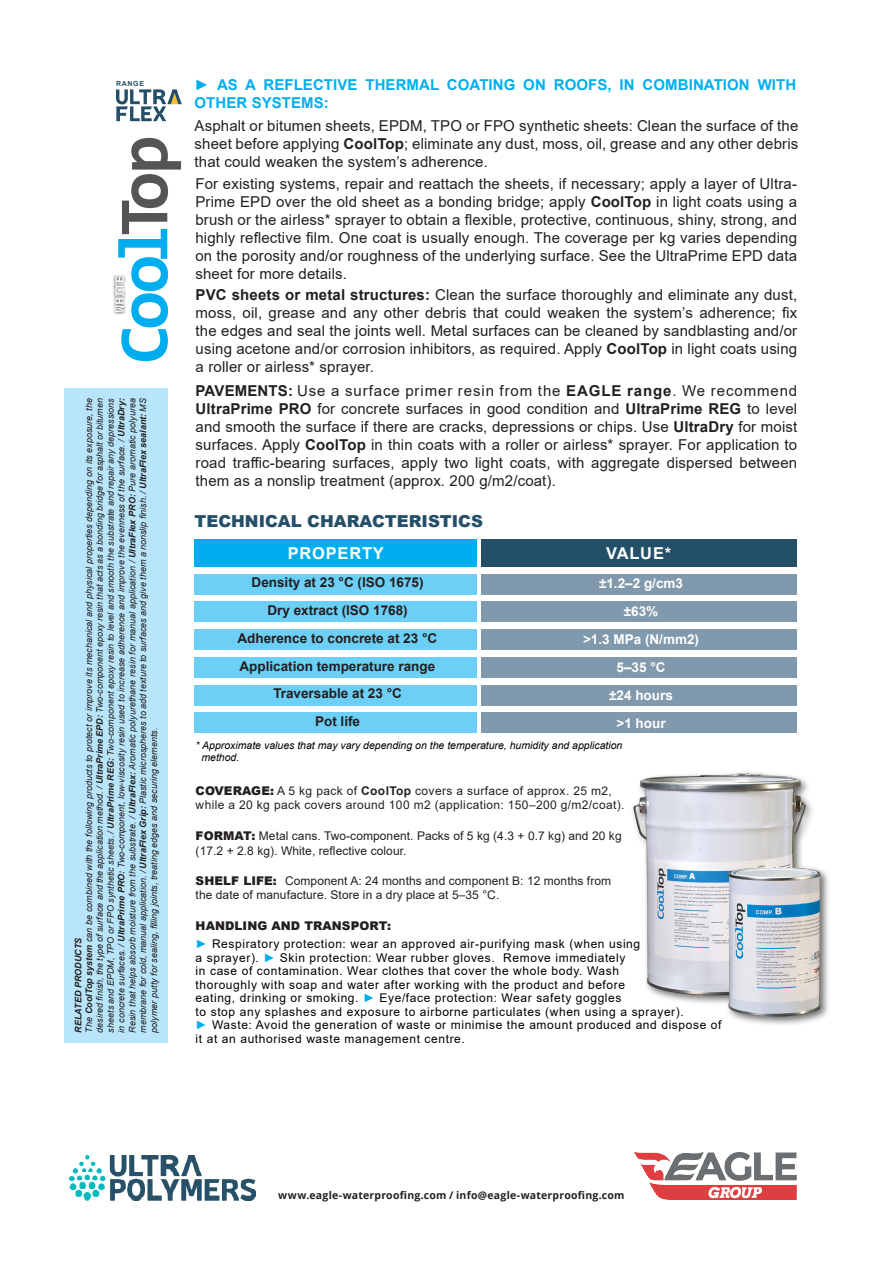
<style>
.page{position:relative;width:893px;height:1263px;background:#fff}
.page>*{position:absolute;margin:0;border:0;box-sizing:border-box;transform-origin:0 0}
.t1{font:700 70.95px "Consolas";letter-spacing:-.1em;color:#00aeef}
.t2{font:900 16.5px "Arial";color:#244f68}
.t3{font:700 16.5px "Arial";letter-spacing:.05em;color:#fff}
.t4{font:15px/18px "Arial";letter-spacing:.01em;color:#231f20;text-align:justify}
.t5{font:700 15px/18px "Arial";letter-spacing:.005em;color:#00aeef}
.t6{font:15px "Arial";letter-spacing:.06em;color:#231f20}
.t7{font:700 13.5px "Arial";color:#231f20}
.t8{font:700 13.5px "Arial";color:#fff}
.t9{font:12px "Arial";letter-spacing:.05em;color:#000}
.t10{font:12px "Arial";letter-spacing:.005em;color:#231f20}
.t11{font:12px "Arial";letter-spacing:.03em;color:#231f20}
.t12{font:900 12px "Arial";letter-spacing:.005em;color:#231f20}
.t13{font:italic 10.5px/12px "Arial";color:#000}
._420_DATA-Ultra_body{font:700 10.5px "Open Sans";letter-spacing:.02em;color:#231f20}
.t14{font:italic 9px/10.8px "Arial";color:#231f20;text-align:justify}
.t15{font:italic 700 9px "Arial";letter-spacing:-.005em;color:#231f20}
.t16{font:700 7.05px "Arial";letter-spacing:.1em;color:#244f68}
.s1{color:#545557}
.s2{font-weight:700}
.s3{font-weight:900}
.s4{color:#00aeef}
</style>
<div class="page">
<svg style="left:116px;top:89px;width:66px;height:32px"></svg>
<img style="left:70px;top:1155px;width:186px;height:45px">
<img style="left:635px;top:1153px;width:161px;height:46px">
<div style="left:195px;top:539px;width:282px;height:28px;background:#00aeef"></div>
<div style="left:195px;top:574px;width:282px;height:21px;background:#6bcff6"></div>
<div style="left:195px;top:601px;width:282px;height:21px;background:#6bcff6"></div>
<div style="left:195px;top:629px;width:282px;height:20px;background:#6bcff6"></div>
<div style="left:195px;top:656px;width:282px;height:21px;background:#6bcff6"></div>
<div style="left:195px;top:684px;width:282px;height:21px;background:#6bcff6"></div>
<div style="left:195px;top:712px;width:282px;height:21px;background:#6bcff6"></div>
<div style="left:481px;top:539px;width:315px;height:28px;background:#244f68"></div>
<div style="left:481px;top:574px;width:315px;height:21px;background:#8099ad"></div>
<div style="left:481px;top:601px;width:315px;height:21px;background:#8099ad"></div>
<div style="left:481px;top:629px;width:315px;height:20px;background:#8099ad"></div>
<div style="left:481px;top:656px;width:315px;height:21px;background:#8099ad"></div>
<div style="left:481px;top:684px;width:315px;height:21px;background:#8099ad"></div>
<div style="left:481px;top:712px;width:315px;height:21px;background:#8099ad"></div>
<div style="left:64px;top:388px;width:104px;height:655px;background:#b9e5fa"></div>
<img style="left:633px;top:772px;width:196px;height:253px">
<div style="left:112px;top:274px;width:15px;height:41px;background:#231f20;opacity:.97"></div>
<svg style="left:115px;top:277px;width:9px;height:35px"></svg>
<p class="t16" style="left:116px;top:78px;width:30px">RANGE</p>
<p class="t1" style="left:99px;top:364px;width:230px;rotate:-90deg">Cool<span class="s1">Top</span></p>
<p class="t14" style="left:84px;top:1032px;width:636px;rotate:-90deg">The <span class="s2">CoolTop system</span> can be combined with the following products to protect or improve its mechanical and physical properties depending on its exposure, the desired finish, the type of surface and the application method. /<span class="s2">UltraPrime EPD:</span> Two-component epoxy resin that acts as a bonding bridge for asphalt or bitumen sheets and EPDM, TPO or FPO synthetic sheets. / <span class="s2">UltraPrime REG:</span> Two-component epoxy resin to level and smooth the substrate and repair any depressions in concrete surfaces. / <span class="s2">UltraPrime PRO:</span> Two-component, low-viscosity resin used to increase adherence and improve the evenness of the surface. / <span class="s2">UltraDry:<br></span>Resin that helps absorb moisture from the substrate. / <span class="s2">UltraFlex:</span> Aromatic polyurethane resin for manual application / <span class="s2">UltraFlex PRO:</span> Pure aromatic polyurea membrane for cold, manual application. / <span class="s2">UltraFlex Grip:</span> Plastic microspheres to add texture to surfaces and give them a nonslip finish. / <span class="s2">UltraFlex sealant:</span> MS polymer putty for sealing, filling joints, treating edges and securing elements.</p>
<p class="t15" style="left:72px;top:1032px;width:96px;rotate:-90deg">RELATED PRODUCTS</p>
<p class="t5" style="left:195px;top:75px;width:603px"><span class="s3">►</span> AS A REFLECTIVE THERMAL COATING ON ROOFS, IN COMBINATION WITH<br>OTHER SYSTEMS:</p>
<p class="t4" style="left:195px;top:116px;width:605px">Asphalt or bitumen sheets, EPDM, TPO or FPO synthetic sheets: Clean the surface of the sheet before applying <span class="s2">CoolTop</span>; eliminate any dust, moss, oil, grease and any other debris that could weaken the system’s adherence.</p>
<p class="t4" style="left:195px;top:175px;width:603px">For existing systems, repair and reattach the sheets, if necessary; apply a layer of Ultra-Prime EPD over the old sheet as a bonding bridge; apply <span class="s2">CoolTop</span> in light coats using a brush or the airless* sprayer to obtain a flexible, protective, continuous, shiny, strong, and highly reflective film. One coat is usually enough. The coverage per kg varies depending on the porosity and/or roughness of the underlying surface. See the UltraPrime EPD data sheet for more details.</p>
<p class="t4" style="left:196px;top:286px;width:603px"><span class="s2">PVC sheets or metal structures:</span> Clean the surface thoroughly and eliminate any dust, moss, oil, grease and any other debris that could weaken the system’s adherence; fix the edges and seal the joints well. Metal surfaces can be cleaned by sandblasting and/or using acetone and/or corrosion inhibitors, as required. Apply <span class="s2">CoolTop</span> in light coats using a roller or airless* sprayer.</p>
<p class="t6" style="left:196px;top:380px;width:603px"><span class="s2">PAVEMENTS:</span> Use a surface primer resin from the <span class="s2">EAGLE range</span>. We recommend</p>
<p class="t4" style="left:196px;top:399px;width:603px"><span class="s2">UltraPrime PRO</span> for concrete surfaces in good condition and <span class="s2">UltraPrime REG</span> to level and smooth the surface if there are cracks, depressions or chips. Use <span class="s2">UltraDry</span> for moist surfaces. Apply <span class="s2">CoolTop</span> in thin coats with a roller or airless* sprayer. For application to road traffic-bearing surfaces, apply two light coats, with aggregate dispersed between them as a nonslip treatment (approx. 200 g/m2/coat).</p>
<p class="t2" style="left:195px;top:509px;width:290px">TECHNICAL CHARACTERISTICS</p>
<p class="t3" style="left:288px;top:541px;width:98px">PROPERTY</p>
<p class="t7" style="left:252px;top:572px;width:173px">Density at 23 °C (ISO 1675)</p>
<p class="t7" style="left:267px;top:600px;width:142px">Dry extract (ISO 1768)</p>
<p class="t7" style="left:237px;top:628px;width:201px">Adherence to concrete at 23 °C</p>
<p class="t7" style="left:239px;top:656px;width:197px">Application temperature range</p>
<p class="t7" style="left:273px;top:684px;width:130px">Traversable at 23 °C</p>
<p class="t7" style="left:315px;top:712px;width:47px">Pot life</p>
<p class="t3" style="left:606px;top:541px;width:66px">VALUE*</p>
<p class="t8" style="left:599px;top:574px;width:85px">±1.2–2 g/cm3</p>
<p class="t8" style="left:624px;top:602px;width:36px">±63%</p>
<p class="t8" style="left:583px;top:630px;width:117px">&gt;1.3 MPa (N/mm2)</p>
<p class="t8" style="left:617px;top:658px;width:50px">5–35 °C</p>
<p class="t8" style="left:609px;top:685px;width:65px">±24 hours</p>
<p class="t8" style="left:616px;top:713px;width:51px">&gt;1 hour</p>
<p class="t13" style="left:201px;top:739px;width:422px;text-indent:-6px">* Approximate values that may vary depending on the temperature, humidity and application method.</p>
<p class="t11" style="left:196px;top:783px;width:418px"><span class="s3">COVERAGE:</span> A 5 kg pack of <span class="s2">CoolTop</span> covers a surface of approx. 25 m2,</p>
<p class="t11" style="left:196px;top:796px;width:430px">while a 20 kg pack covers around 100 m2 (application: 150–200 g/m2/coat).</p>
<p class="t10" style="left:196px;top:828px;width:428px"><span class="s3">FORMAT:</span> Metal cans. Two-component. Packs of 5 kg (4.3 + 0.7 kg) and 20 kg</p>
<p class="t10" style="left:196px;top:843px;width:212px">(17.2 + 2.8 kg). White, reflective colour.</p>
<p class="t10" style="left:196px;top:873px;width:417px"><span class="s3">SHELF LIFE:</span> Component A: 24 months and component B: 12 months from</p>
<p class="t10" style="left:196px;top:886px;width:305px">the date of manufacture. Store in a dry place at 5–35 °C.</p>
<p class="t12" style="left:196px;top:917px;width:197px">HANDLING AND TRANSPORT:</p>
<p class="t9" style="left:196px;top:936px;width:446px"><span class="s4">►</span> Respiratory protection: wear an approved air-purifying mask (when using</p>
<p class="t9" style="left:196px;top:949px;width:431px">a sprayer). <span class="s4">►</span> Skin protection: Wear rubber gloves. Remove immediately</p>
<p class="t9" style="left:196px;top:963px;width:425px">in case of contamination. Wear clothes that cover the whole body. Wash</p>
<p class="t9" style="left:196px;top:976px;width:431px">thoroughly with soap and water after working with the product and before</p>
<p class="t9" style="left:196px;top:990px;width:427px">eating, drinking or smoking. <span class="s4">►</span> Eye/face protection: Wear safety goggles</p>
<p class="t9" style="left:196px;top:1003px;width:490px">to stop any splashes and exposure to airborne particulates (when using a sprayer).</p>
<p class="t9" style="left:196px;top:1017px;width:527px"><span class="s4">►</span> Waste: Avoid the generation of waste or minimise the amount produced and dispose of</p>
<p class="t9" style="left:196px;top:1030px;width:271px">it at an authorised waste management centre.</p>
<p class="_420_DATA-Ultra_body" style="left:278px;top:1187px;width:348px">www.eagle-waterproofing.com / info@eagle-waterproofing.com</p>
</div>
